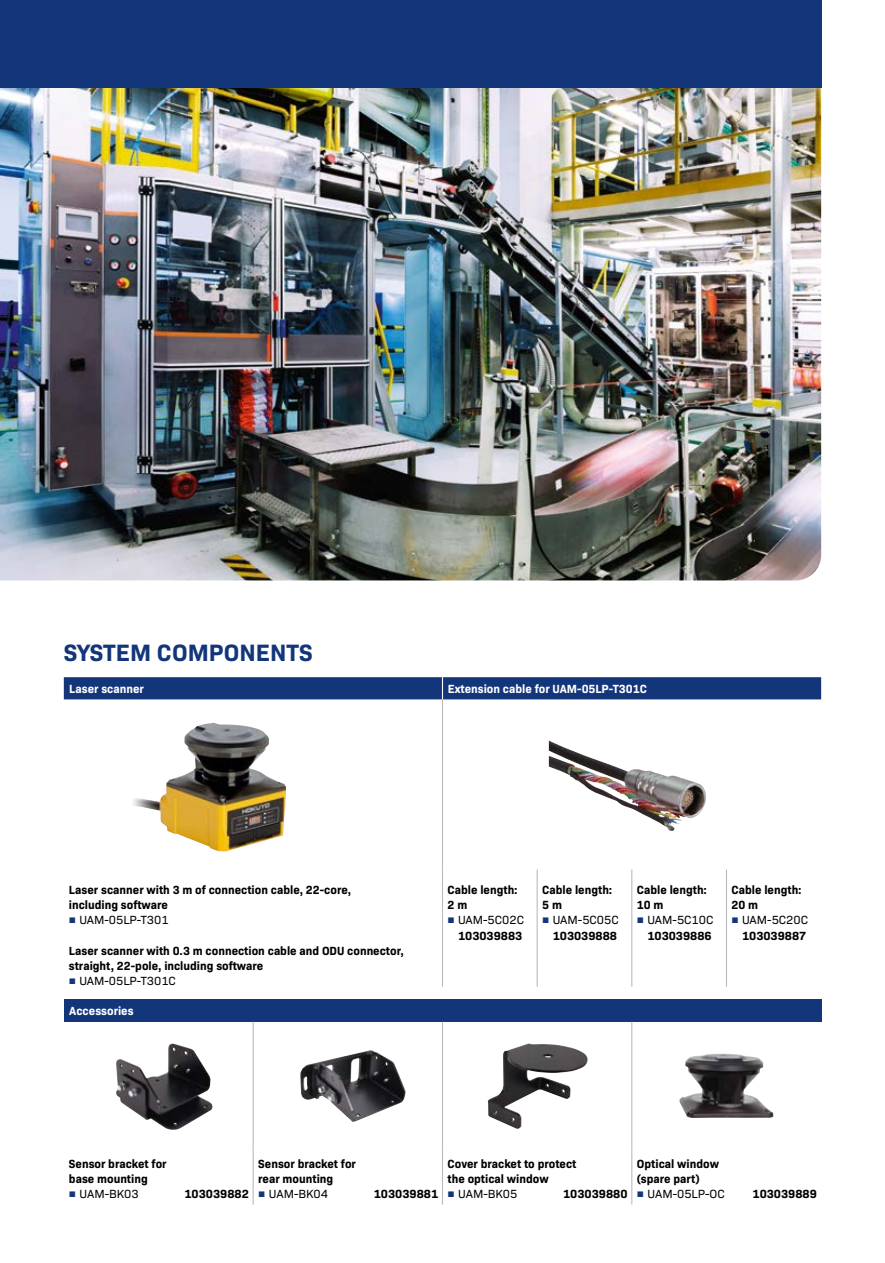
<style>
.page{position:relative;width:885px;height:1263px;background:#fff}
.page>*{position:absolute;margin:0;border:0;box-sizing:border-box;transform-origin:0 0}
.t1{font:700 24px "Bio Sans";color:#13357a}
.t2{font:700 12px/15.1px "Bio Sans";color:#000}
.t3{font:12px/15.1px "Bio Sans";color:#000;text-align:right}
.t4{font:700 12px "Bio Sans";color:#fff}
.s1{font-family:"Arial";color:#13357a}
.s2{font-weight:700}
</style>
<div class="page">
<img style="left:0;top:87px;width:821px;height:493px">
<div style="left:64px;top:677px;width:757px;height:22px;background:#13357a"></div>
<hr style="left:442px;top:699px;width:1px;height:170px;background:#bcbcbc">
<hr style="left:442px;top:869px;width:1px;height:118px;background:#bcbcbc">
<hr style="left:536px;top:869px;width:1px;height:118px;background:#bcbcbc">
<hr style="left:631px;top:869px;width:1px;height:118px;background:#bcbcbc">
<hr style="left:725px;top:869px;width:2px;height:118px;background:#bcbcbc">
<img style="left:133px;top:723px;width:151px;height:128px">
<img style="left:549px;top:751px;width:130px;height:80px">
<div style="left:64px;top:999px;width:757px;height:23px;background:#13357a"></div>
<hr style="left:252px;top:1022px;width:2px;height:127px;background:#bcbcbc">
<hr style="left:442px;top:1022px;width:1px;height:127px;background:#bcbcbc">
<hr style="left:631px;top:1022px;width:1px;height:127px;background:#bcbcbc">
<hr style="left:252px;top:1149px;width:2px;height:55px;background:#bcbcbc">
<hr style="left:442px;top:1149px;width:1px;height:55px;background:#bcbcbc">
<hr style="left:631px;top:1149px;width:1px;height:55px;background:#bcbcbc">
<img style="left:116px;top:1043px;width:97px;height:87px">
<img style="left:300px;top:1050px;width:105px;height:72px">
<img style="left:487px;top:1043px;width:100px;height:86px">
<img style="left:679px;top:1053px;width:94px;height:65px">
<div style="left:0;top:0;width:821px;height:87px;background:#13357a"></div>
<h1 class="t1" style="left:64px;top:634px;width:250px">SYSTEM COMPONENTS</h1>
<p class="t4" style="left:69px;top:679px;width:76px">Laser scanner</p>
<p class="t4" style="left:448px;top:679px;width:200px">Extension cable for UAM-05LP-T301C</p>
<p class="t2" style="left:69px;top:881px;width:284px">Laser scanner with 3 m of connection cable, 22-core, including software</p>
<p class="t3" style="left:69px;top:912px;width:101px"><span class="s1">■</span> UAM-05LP-T301</p>
<p class="t2" style="left:69px;top:942px;width:336px">Laser scanner with 0.3 m connection cable and ODU connector, straight, 22-pole, including software</p>
<p class="t3" style="left:69px;top:972px;width:108px"><span class="s1">■</span> UAM-05LP-T301C</p>
<p class="t4" style="left:69px;top:1001px;width:66px">Accessories</p>
<p class="t2" style="left:447px;top:881px;width:72px">Cable length:<br>2 m</p>
<p class="t3" style="left:447px;top:912px;width:78px"><span class="s1">■</span> UAM-5C02C<br><span class="s2">103039883</span></p>
<p class="t2" style="left:542px;top:881px;width:72px">Cable length:<br>5 m</p>
<p class="t3" style="left:542px;top:912px;width:78px"><span class="s1">■</span> UAM-5C05C<br><span class="s2">103039888</span></p>
<p class="t2" style="left:637px;top:881px;width:72px">Cable length:<br>10 m</p>
<p class="t3" style="left:637px;top:912px;width:78px"><span class="s1">■</span> UAM-5C10C<br><span class="s2">103039886</span></p>
<p class="t2" style="left:731px;top:881px;width:72px">Cable length:<br>20 m</p>
<p class="t3" style="left:731px;top:912px;width:78px"><span class="s1">■</span> UAM-5C20C<br><span class="s2">103039887</span></p>
<p class="t2" style="left:69px;top:1155px;width:99px">Sensor bracket for base mounting</p>
<p class="t3" style="left:69px;top:1185px;width:71px"><span class="s1">■</span> UAM-BK03</p>
<p class="t2" style="left:184px;top:1185px;width:66px">103039882</p>
<p class="t2" style="left:258px;top:1155px;width:99px">Sensor bracket for rear mounting</p>
<p class="t3" style="left:258px;top:1185px;width:71px"><span class="s1">■</span> UAM-BK04</p>
<p class="t2" style="left:374px;top:1185px;width:66px">103039881</p>
<p class="t2" style="left:447px;top:1155px;width:130px">Cover bracket to protect the optical window</p>
<p class="t3" style="left:447px;top:1185px;width:71px"><span class="s1">■</span> UAM-BK05</p>
<p class="t2" style="left:563px;top:1185px;width:66px">103039880</p>
<p class="t2" style="left:637px;top:1155px;width:84px">Optical window (spare part)</p>
<p class="t3" style="left:637px;top:1185px;width:89px"><span class="s1">■</span> UAM-05LP-OC</p>
<p class="t2" style="left:752px;top:1185px;width:66px">103039889</p>
</div>
